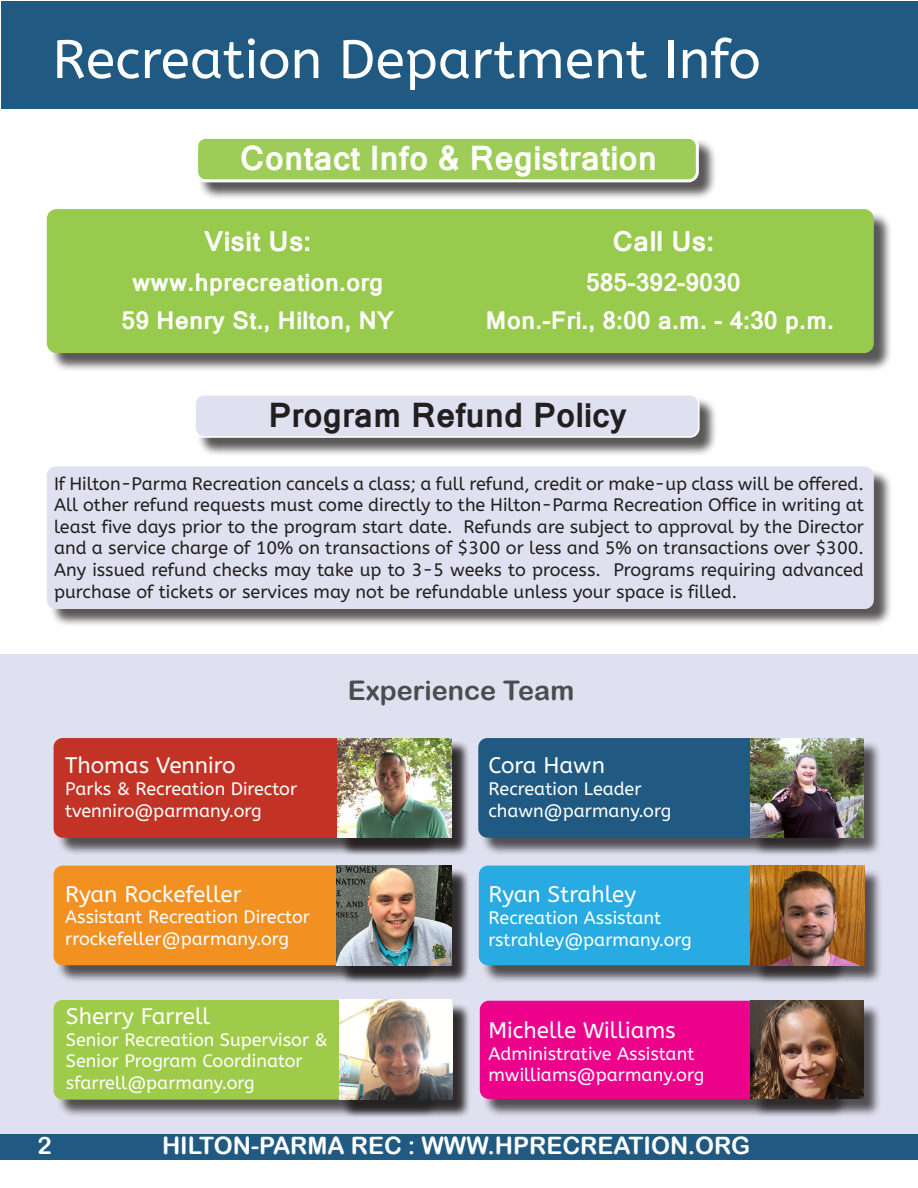
<style>
.page{position:relative;width:918px;height:1188px;background:#fff}
.page>*{position:absolute;margin:0;border:0;box-sizing:border-box;transform-origin:0 0}
.t1{font:54px "A Bee Zee";color:#fff}
.t2{font:700 33px "Kartika";color:#fff}
.t3{font:700 33px "Kartika";color:#231f20}
.t4{font:700 27px "Kartika";color:#fff}
.t5{font:27px "Arial Rounded MT Bold";color:#4b4c4d}
.t6{font:700 24px "Kartika";color:#fff}
.t7{font:24px "Arial Rounded MT Bold";color:#fff}
.t8{font:24px "Arial Rounded MT Bold";color:#fff}
.t9{font:22.5px "A Bee Zee";color:#fff}
.t10{font:18px/21.6px "A Bee Zee";color:#231f20;text-align:justify}
.t11{font:18px "A Bee Zee";color:#fff}
</style>
<div class="page">
<hr style="left:917px;top:0;width:1px;height:109px;background:#205a82">
<div style="left:0;top:1134px;width:918px;height:26px;background:#205a82"></div>
<div style="left:1px;top:1px;width:917px;height:108px;background:#205a82"></div>
<div style="left:0;top:654px;width:918px;height:480px;background:#e0e1f0"></div>
<div style="left:56px;top:868px;width:382px;height:116px;background:#231f20;opacity:.75"></div>
<div style="left:54px;top:866px;width:365px;height:99px;background:#f29121;border-radius:9px"></div>
<div style="left:56px;top:740px;width:385px;height:116px;background:#231f20;opacity:.75"></div>
<div style="left:54px;top:738px;width:368px;height:100px;background:#c23326;border-radius:9px"></div>
<div style="left:56px;top:1002px;width:385px;height:116px;background:#231f20;opacity:.75"></div>
<div style="left:54px;top:1000px;width:368px;height:100px;background:#9fcb4b;border-radius:9px"></div>
<div style="left:339px;top:740px;width:131px;height:116px;background:#231f20;opacity:.75"></div>
<img style="left:337px;top:738px;width:114px;height:100px">
<div style="left:342px;top:1002px;width:129px;height:116px;background:#231f20;opacity:.75"></div>
<img style="left:339px;top:1000px;width:114px;height:100px">
<div style="left:339px;top:868px;width:131px;height:116px;background:#231f20;opacity:.75"></div>
<img style="left:337px;top:866px;width:114px;height:99px">
<div style="left:482px;top:1003px;width:368px;height:114px;background:#231f20;opacity:.75"></div>
<div style="left:480px;top:1001px;width:351px;height:98px;background:#ed028c;border-radius:9px"></div>
<div style="left:753px;top:1003px;width:129px;height:114px;background:#231f20;opacity:.75"></div>
<div style="left:49px;top:469px;width:843px;height:159px;background:#231f20;opacity:.75"></div>
<div style="left:47px;top:467px;width:827px;height:142px;background:#e0e1f0;border-radius:9px"></div>
<div style="left:49px;top:211px;width:843px;height:161px;background:#231f20;opacity:.75"></div>
<div style="left:48px;top:210px;width:825px;height:142px;background:#97ca4d;border-radius:9px"></div>
<div style="left:47px;top:209px;width:827px;height:144px;border:2px solid #97ca4d;border-radius:9px"></div>
<div style="left:197px;top:138px;width:520px;height:63px;background:#231f20;opacity:.75"></div>
<div style="left:197px;top:137px;width:500px;height:44px;background:#9dcd58;border-radius:9px"></div>
<div style="left:195px;top:136px;width:504px;height:46px;border:3px solid #fff;border-radius:9px"></div>
<div style="left:481px;top:740px;width:368px;height:116px;background:#231f20;opacity:.75"></div>
<div style="left:478px;top:738px;width:352px;height:100px;background:#205a82;border-radius:9px"></div>
<div style="left:753px;top:740px;width:129px;height:116px;background:#231f20;opacity:.75"></div>
<div style="left:481px;top:868px;width:368px;height:116px;background:#231f20;opacity:.75"></div>
<div style="left:479px;top:866px;width:351px;height:99px;background:#27abe2;border-radius:9px"></div>
<div style="left:753px;top:868px;width:130px;height:116px;background:#231f20;opacity:.75"></div>
<img style="left:751px;top:866px;width:113px;height:99px">
<div style="left:196px;top:396px;width:522px;height:60px;background:#231f20;opacity:.75"></div>
<div style="left:195px;top:395px;width:504px;height:42px;background:#e0e1f0;border-radius:9px"></div>
<div style="left:194px;top:394px;width:506px;height:44px;border:2px solid #fff;border-radius:9px"></div>
<img style="left:750px;top:738px;width:114px;height:100px">
<img style="left:750px;top:1001px;width:114px;height:98px">
<p class="t1" style="left:52px;top:28px;width:710px">Recreation Department Info</p>
<p class="t2" style="left:240px;top:137px;width:419px">Contact Info &amp; Registration</p>
<p class="t4" style="left:204px;top:225px;width:109px">Visit Us:</p>
<p class="t6" style="left:132px;top:267px;width:253px">www.hprecreation.org</p>
<p class="t6" style="left:122px;top:306px;width:274px">59 Henry St., Hilton, NY</p>
<p class="t4" style="left:612px;top:225px;width:103px">Call Us:</p>
<p class="t6" style="left:586px;top:267px;width:156px">585-392-9030</p>
<p class="t6" style="left:486px;top:306px;width:350px">Mon.-Fri., 8:00 a.m. - 4:30 p.m.</p>
<p class="t3" style="left:268px;top:394px;width:360px">Program Refund Policy</p>
<p class="t10" style="left:54px;top:473px;width:812px">If Hilton-Parma Recreation cancels a class; a full refund, credit or make-up class will be offered.<br>All other refund requests must come directly to the Hilton-Parma Recreation Office in writing at least five days prior to the program start date. Refunds are subject to approval by the Director and a service charge of 10% on transactions of $300 or less and 5% on transactions over $300.<br>Any issued refund checks may take up to 3-5 weeks to process. Programs requiring advanced purchase of tickets or services may not be refundable unless your space is filled.</p>
<p class="t9" style="left:65px;top:753px;width:172px">Thomas Venniro</p>
<p class="t11" style="left:65px;top:778px;width:233px">Parks &amp; Recreation Director</p>
<p class="t11" style="left:65px;top:800px;width:198px">tvenniro@parmany.org</p>
<p class="t5" style="left:348px;top:674px;width:228px">Experience Team</p>
<p class="t9" style="left:488px;top:753px;width:118px">Cora Hawn</p>
<p class="t11" style="left:488px;top:778px;width:155px">Recreation Leader</p>
<p class="t11" style="left:488px;top:800px;width:184px">chawn@parmany.org</p>
<p class="t9" style="left:65px;top:881px;width:178px">Ryan Rockefeller</p>
<p class="t11" style="left:65px;top:907px;width:246px">Assistant Recreation Director</p>
<p class="t11" style="left:65px;top:928px;width:225px">rrockefeller@parmany.org</p>
<p class="t9" style="left:66px;top:1003px;width:146px">Sherry Farrell</p>
<p class="t11" style="left:66px;top:1029px;width:263px">Senior Recreation Supervisor &amp;</p>
<p class="t11" style="left:66px;top:1051px;width:238px">Senior Program Coordinator</p>
<p class="t11" style="left:66px;top:1072px;width:190px">sfarrell@parmany.org</p>
<p class="t9" style="left:488px;top:882px;width:149px">Ryan Strahley</p>
<p class="t11" style="left:488px;top:907px;width:174px">Recreation Assistant</p>
<p class="t11" style="left:488px;top:929px;width:205px">rstrahley@parmany.org</p>
<p class="t9" style="left:488px;top:1017px;width:189px">Michelle Williams</p>
<p class="t11" style="left:488px;top:1043px;width:208px">Administrative Assistant</p>
<p class="t11" style="left:488px;top:1065px;width:217px">mwilliams@parmany.org</p>
<p class="t8" style="left:37px;top:1132px;width:16px">2</p>
<p class="t7" style="left:162px;top:1132px;width:590px">HILTON-PARMA REC : WWW.HPRECREATION.ORG</p>
</div>
